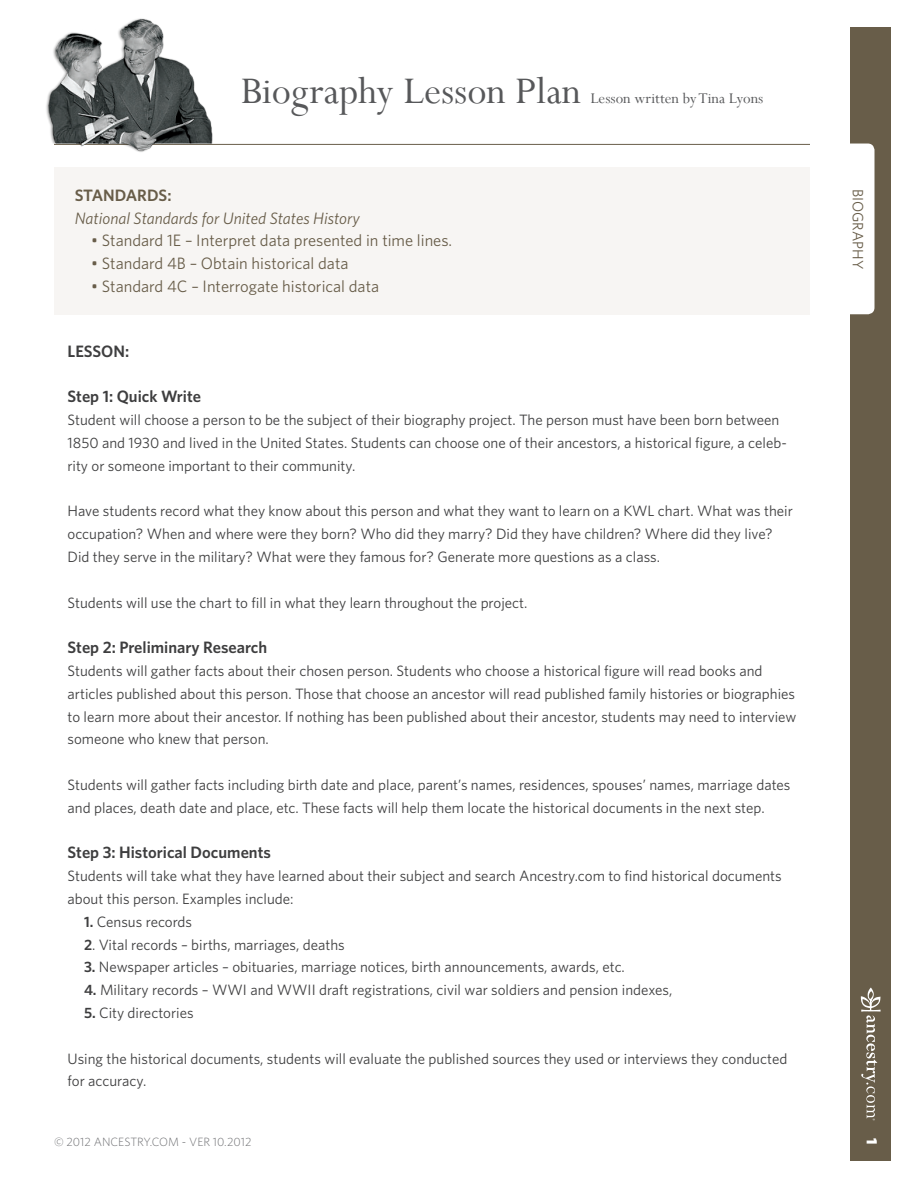
<style>
.page{position:relative;width:918px;height:1188px;background:#fff}
.page>*{position:absolute;margin:0;border:0;box-sizing:border-box;transform-origin:0 0}
.t1{font:42px "Perpetua";color:#57585a}
.t2{font:16.5px "Whitney";color:#685d49}
.t3{font:600 16.5px "Whitney";color:#3e3e3f}
.t4{font:italic 16.5px "Whitney";color:#685d49}
.t5{font:16.5px "Perpetua";color:#57585a}
.t6{font:600 16.5px "Whitney";color:#685d49}
.t7{font:15px/22.8px "Whitney";color:#3e3e3f}
.t8{font:15px "Whitney";color:#685d49}
.t9{font:900 15px "Whitney";color:#fff}
.t10{font:300 12px "Whitney";color:#6c6d70}
.s1{font-weight:600}
</style>
<div class="page">
<div style="left:55px;top:167px;width:755px;height:147px;background:#f7f5f3"></div>
<div style="left:850px;top:27px;width:41px;height:1134px;background:#685d49"></div>
<div style="left:838px;top:144px;width:36px;height:170px;background:#fff;border-radius:7px"></div>
<hr style="left:54px;top:144px;width:756px;height:1px;background:#685d49">
<svg style="left:861px;top:988px;width:20px;height:133px"></svg>
<img style="left:46px;top:18px;width:181px;height:134px">
<h1 class="t1" style="left:241px;top:64px;width:342px">Biography Lesson Plan</h1>
<p class="t5" style="left:590px;top:88px;width:175px">Lesson written by Tina Lyons</p>
<p class="t6" style="left:75px;top:185px;width:98px">Standards:</p>
<p class="t4" style="left:75px;top:208px;width:287px">National Standards for United States History</p>
<p class="t2" style="left:91px;top:231px;width:363px">• Standard 1E – I nterpret data presented in time lines.</p>
<p class="t2" style="left:91px;top:254px;width:259px">• Standard 4B – Obtain historical data</p>
<p class="t2" style="left:91px;top:276px;width:289px">• Standard 4C – I nterrogate historical data</p>
<p class="t3" style="left:68px;top:341px;width:63px">lesson:</p>
<p class="t3" style="left:68px;top:387px;width:135px">Step 1: Quick Write</p>
<p class="t7" style="left:68px;top:408px;width:721px">Student will choose a person to be the subject of their biography project. The person must have been born between<br>1850 and 1930 and lived in the United States. Students can choose one of their ancestors, a historical figure, a celeb&shy;rity or someone important to their community.</p>
<p class="t7" style="left:68px;top:500px;width:727px">Have students record what they know about this person and what they want to learn on a KWL chart. What was their occupation? When and where were they born? Who did they marry? Did they have children? Where did they live?<br>Did they serve in the military? What were they famous for? Generate more questions as a class.</p>
<p class="t7" style="left:68px;top:591px;width:461px">Students will use the chart to fill in what they learn throughout the project.</p>
<p class="t3" style="left:68px;top:638px;width:201px">Step 2: Preliminary Research</p>
<p class="t7" style="left:68px;top:659px;width:730px">Students will gather facts about their chosen person. Students who choose a historical figure will read books and articles published about this person. Those that choose an ancestor will read published family histories or biographies to learn more about their ancestor. If nothing has been published about their ancestor, students may need to interview someone who knew that person.</p>
<p class="t7" style="left:68px;top:773px;width:725px">Students will gather facts including birth date and place, parent’s names, residences, spouses’ names, marriage dates and places, death date and place, etc. These facts will help them locate the historical documents in the next step.</p>
<p class="t3" style="left:68px;top:843px;width:205px">Step 3: Historical Documents</p>
<p class="t7" style="left:68px;top:864px;width:716px">Students will take what they have learned about their subject and search Ancestry.com to find historical documents about this person. Examples include:</p>
<p class="t7" style="left:84px;top:910px;width:110px"><span class="s1">1.</span> Census records</p>
<p class="t7" style="left:84px;top:933px;width:262px"><span class="s1">2</span>. Vital records – births, marriages, deaths</p>
<p class="t7" style="left:84px;top:956px;width:542px"><span class="s1">3.</span> Newspaper articles – obituaries, marriage notices, birth announcements, awards, etc.</p>
<p class="t7" style="left:84px;top:978px;width:590px"><span class="s1">4.</span> Military records – WWI and WWII draft registrations, civil war soldiers and pension indexes,</p>
<p class="t7" style="left:84px;top:1001px;width:111px"><span class="s1">5.</span> City directories</p>
<p class="t7" style="left:68px;top:1047px;width:721px">Using the historical documents, students will evaluate the published sources they used or interviews they conducted for accuracy.</p>
<p class="t10" style="left:54px;top:1134px;width:199px">© 2012 ANCESTRY.COM - VER 10.2012</p>
<p class="t8" style="left:867px;top:189px;width:82px;rotate:90deg">Biography</p>
<p class="t9" style="left:881px;top:1138px;width:8px;rotate:90deg">1</p>
</div>
